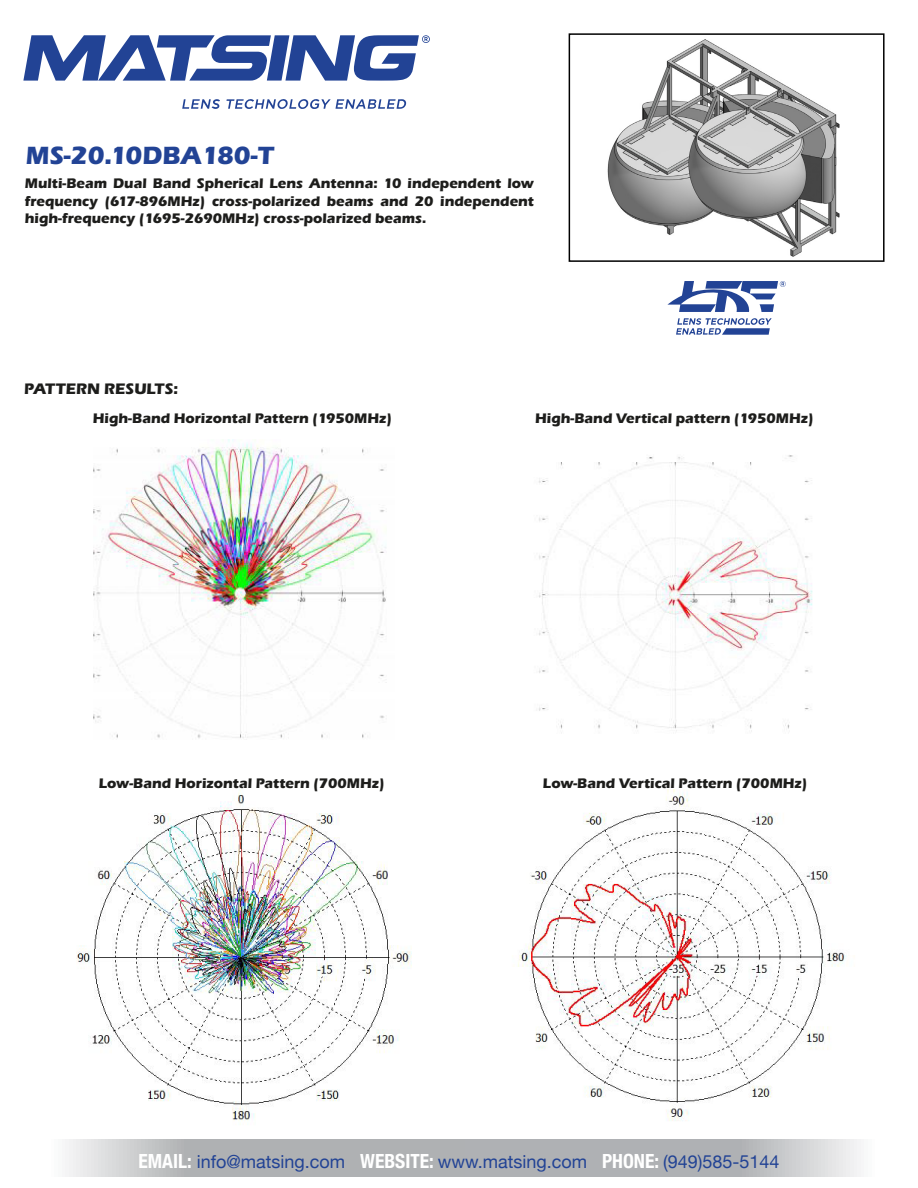
<style>
.page{position:relative;width:918px;height:1188px;background:#fff}
.page>*{position:absolute;margin:0;border:0;box-sizing:border-box;transform-origin:0 0}
.t1{font:700 25.8px "Marta";color:#224395}
.t2{font:18px "Helvetica Neue";color:#224395}
.t3{font:700 15.75px "Marta";color:#1d1d1b}
.t4{font:700 14.4px/17.2px "Marta";color:#1d1d1b;text-align:justify}
.s1{font-weight:700;font-stretch:condensed;font-size:19.5px;color:#fff}
</style>
<div class="page">
<img style="left:539px;top:455px;width:274px;height:277px">
<img style="left:93px;top:439px;width:294px;height:299px">
<img style="left:518px;top:790px;width:328px;height:331px">
<img style="left:76px;top:790px;width:336px;height:335px">
<svg style="left:226px;top:99px;width:181px;height:10px"></svg>
<svg style="left:182px;top:99px;width:38px;height:10px"></svg>
<svg style="left:23px;top:35px;width:407px;height:46px"></svg>
<svg style="left:65px;top:1140px;width:796px;height:37px;background:#b9bbbd"></svg>
<img style="left:607px;top:39px;width:233px;height:218px">
<div style="left:569px;top:33px;width:316px;height:229px;border:2px solid #000"></div>
<svg style="left:676px;top:318px;width:96px;height:17px"></svg>
<svg style="left:667px;top:281px;width:119px;height:31px"></svg>
<h1 class="t1" style="left:26px;top:140px;width:250px">MS-20.10DBA180-T</h1>
<p class="t4" style="left:25px;top:175px;width:511px">Multi-Beam Dual Band Spherical Lens Antenna: 10 independent low frequency (617-896MHz) cross-polarized beams and 20 independent high-frequency (1695-2690MHz) cross-polarized beams.</p>
<p class="t3" style="left:24px;top:379px;width:155px">PATTERN RESULTS:</p>
<p class="t4" style="left:93px;top:409px;width:301px">High-Band Horizontal Pattern (1950MHz)</p>
<p class="t4" style="left:535px;top:409px;width:280px">High-Band Vertical pattern (1950MHz)</p>
<p class="t4" style="left:99px;top:775px;width:287px">Low-Band Horizontal Pattern (700MHz)</p>
<p class="t4" style="left:543px;top:775px;width:266px">Low-Band Vertical Pattern (700MHz)</p>
<p class="t2" style="left:138px;top:1148px;width:643px"><span class="s1">EMAIL:</span> info@matsing.com <span class="s1">WEBSITE:</span> www.matsing.com <span class="s1">PHONE:</span> (949)585-5144</p>
</div>
